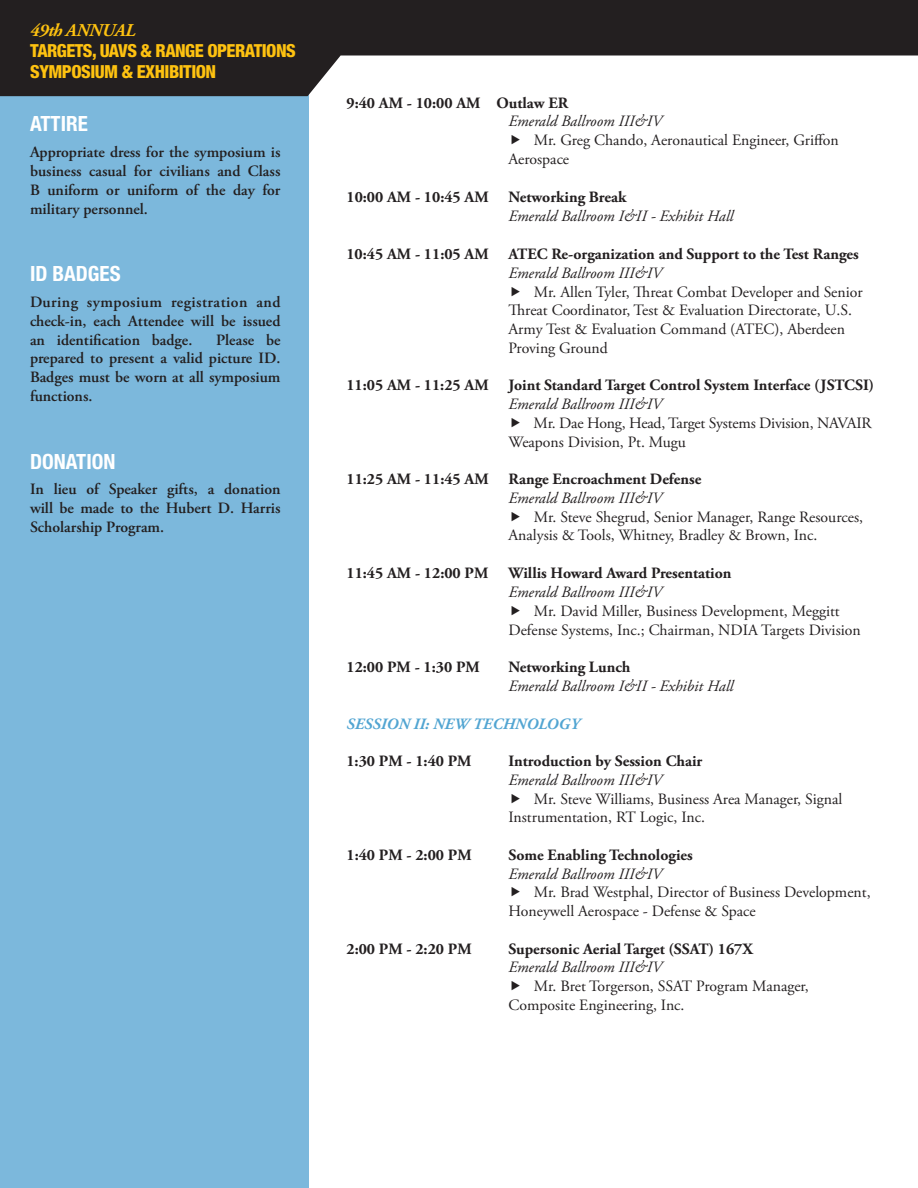
<style>
.page{position:relative;width:918px;height:1188px;background:#fff}
.page>*{position:absolute;margin:0;border:0;box-sizing:border-box;transform-origin:0 0}
.t1{font:700 condensed 21px "Helvetica Neue LT Std";color:#fff}
.t2{font:800 condensed 18px/21px "Helvetica Neue LT Std";letter-spacing:-.03em;color:#fec210}
.t3{font:italic 700 18px "Adobe Garamond Pro";letter-spacing:-.015em;color:#fec210}
.t4{font:15.75px/18.9px "Adobe Garamond Pro";color:#231f20}
.t5{font:700 15.75px "Adobe Garamond Pro";color:#231f20}
.t6{font:600 15.75px/18.9px "Adobe Garamond Pro";color:#231f20;text-align:justify}
.t7{font:italic 15.75px "Adobe Garamond Pro";color:#231f20}
.t8{font:italic 700 15.75px "Adobe Garamond Pro";color:#52a5d2}
</style>
<div class="page">
<div style="left:0;top:1px;width:308px;height:1187px;background:#7cb8dc"></div>
<svg style="left:0;top:0;width:918px;height:96px;fill:#231f20"></svg>
<p class="t3" style="left:30px;top:20px;width:107px">49TH ANNUAL</p>
<p class="t2" style="left:30px;top:40px;width:215px">TARGETS, UAVS &amp; RANGE OPERATIONS<br>SYMPOSIUM &amp; EXHIBITION</p>
<h1 class="t1" style="left:30px;top:111px;width:11px">ATTIRE</h1>
<p class="t6" style="left:30px;top:143px;width:252px">Appropriate dress for the symposium is business casual for civilians and Class B uniform or uniform of the day for military personnel.</p>
<h1 class="t1" style="left:30px;top:261px;width:70px">ID BADGES</h1>
<p class="t6" style="left:30px;top:292px;width:252px">During symposium registration and check-in, each Attendee will be issued an identification badge.</p>
<p class="t6" style="left:30px;top:330px;width:252px;text-indent:186px">Please be prepared to present a valid picture ID.<br>Badges must be worn at all symposium functions.</p>
<h1 class="t1" style="left:30px;top:449px;width:87px">DONATION</h1>
<p class="t6" style="left:30px;top:480px;width:252px">In lieu of Speaker gifts, a donation will be made to the Hubert D. Harris Scholarship Program.</p>
<p class="t5" style="left:346px;top:93px;width:223px">9:40 AM - 10:00 AM Outlaw ER</p>
<p class="t7" style="left:508px;top:112px;width:155px">Emerald Ballroom III&amp;IV</p>
<p class="t4" style="left:508px;top:132px;width:332px;text-indent:25px">Mr. Greg Chando, Aeronautical Engineer, Griffon<br>Aerospace</p>
<p class="t5" style="left:346px;top:188px;width:144px">10:00 AM - 10:45 AM</p>
<p class="t5" style="left:508px;top:188px;width:119px">Networking Break</p>
<p class="t7" style="left:508px;top:207px;width:226px">Emerald Ballroom I&amp;II - Exhibit Hall</p>
<p class="t5" style="left:346px;top:245px;width:144px">10:45 AM - 11:05 AM</p>
<p class="t5" style="left:508px;top:245px;width:352px">ATEC Re-organization and Support to the Test Ranges</p>
<p class="t7" style="left:508px;top:263px;width:155px">Emerald Ballroom III&amp;IV</p>
<p class="t4" style="left:508px;top:283px;width:356px;text-indent:25px">Mr. Allen Tyler, Threat Combat Developer and Senior Threat Coordinator, Test &amp; Evaluation Directorate, U.S.<br>Army Test &amp; Evaluation Command (ATEC), Aberdeen Proving Ground</p>
<p class="t5" style="left:346px;top:376px;width:144px">11:05 AM - 11:25 AM</p>
<p class="t5" style="left:508px;top:376px;width:367px">Joint Standard Target Control System Interface (JSTCSI)</p>
<p class="t7" style="left:508px;top:395px;width:155px">Emerald Ballroom III&amp;IV</p>
<p class="t4" style="left:508px;top:414px;width:365px;text-indent:25px">Mr. Dae Hong, Head, Target Systems Division, NAVAIR<br>Weapons Division, Pt. Mugu</p>
<p class="t5" style="left:346px;top:470px;width:144px">11:25 AM - 11:45 AM</p>
<p class="t5" style="left:508px;top:470px;width:194px">Range Encroachment Defense</p>
<p class="t7" style="left:508px;top:488px;width:155px">Emerald Ballroom III&amp;IV</p>
<p class="t4" style="left:508px;top:508px;width:356px;text-indent:25px">Mr. Steve Shegrud, Senior Manager, Range Resources,<br>Analysis &amp; Tools, Whitney, Bradley &amp; Brown, Inc.</p>
<p class="t5" style="left:346px;top:564px;width:143px">11:45 AM - 12:00 PM</p>
<p class="t5" style="left:508px;top:564px;width:225px">Willis Howard Award Presentation</p>
<p class="t7" style="left:508px;top:583px;width:155px">Emerald Ballroom III&amp;IV</p>
<p class="t4" style="left:508px;top:602px;width:354px;text-align:center">Mr. David Miller, Business Development, Meggitt<br>Defense Systems, Inc.; Chairman, NDIA Targets Division</p>
<p class="t5" style="left:346px;top:658px;width:135px">12:00 PM - 1:30 PM</p>
<p class="t5" style="left:508px;top:658px;width:124px">Networking Lunch</p>
<p class="t7" style="left:508px;top:676px;width:226px">Emerald Ballroom I&amp;II - Exhibit Hall</p>
<p class="t8" style="left:346px;top:715px;width:235px">SESSION II: NEW TECHNOLOGY</p>
<p class="t5" style="left:346px;top:752px;width:127px">1:30 PM - 1:40 PM</p>
<p class="t5" style="left:508px;top:752px;width:196px">Introduction by Session Chair</p>
<p class="t7" style="left:508px;top:771px;width:155px">Emerald Ballroom III&amp;IV</p>
<p class="t4" style="left:508px;top:790px;width:335px;text-indent:25px">Mr. Steve Williams, Business Area Manager, Signal<br>Instrumentation, RT Logic, Inc.</p>
<p class="t5" style="left:346px;top:846px;width:127px">1:40 PM - 2:00 PM</p>
<p class="t5" style="left:508px;top:846px;width:186px">Some Enabling Technologies</p>
<p class="t7" style="left:508px;top:864px;width:155px">Emerald Ballroom III&amp;IV</p>
<p class="t4" style="left:508px;top:884px;width:364px;text-indent:25px">Mr. Brad Westphal, Director of Business Development,<br>Honeywell Aerospace - Defense &amp; Space</p>
<p class="t5" style="left:346px;top:940px;width:127px">2:00 PM - 2:20 PM</p>
<p class="t5" style="left:508px;top:940px;width:246px">Supersonic Aerial Target (SSAT) 167X</p>
<p class="t7" style="left:508px;top:958px;width:155px">Emerald Ballroom III&amp;IV</p>
<p class="t4" style="left:508px;top:977px;width:302px;text-indent:25px">Mr. Bret Torgerson, SSAT Program Manager,<br>Composite Engineering, Inc.</p>
</div>
